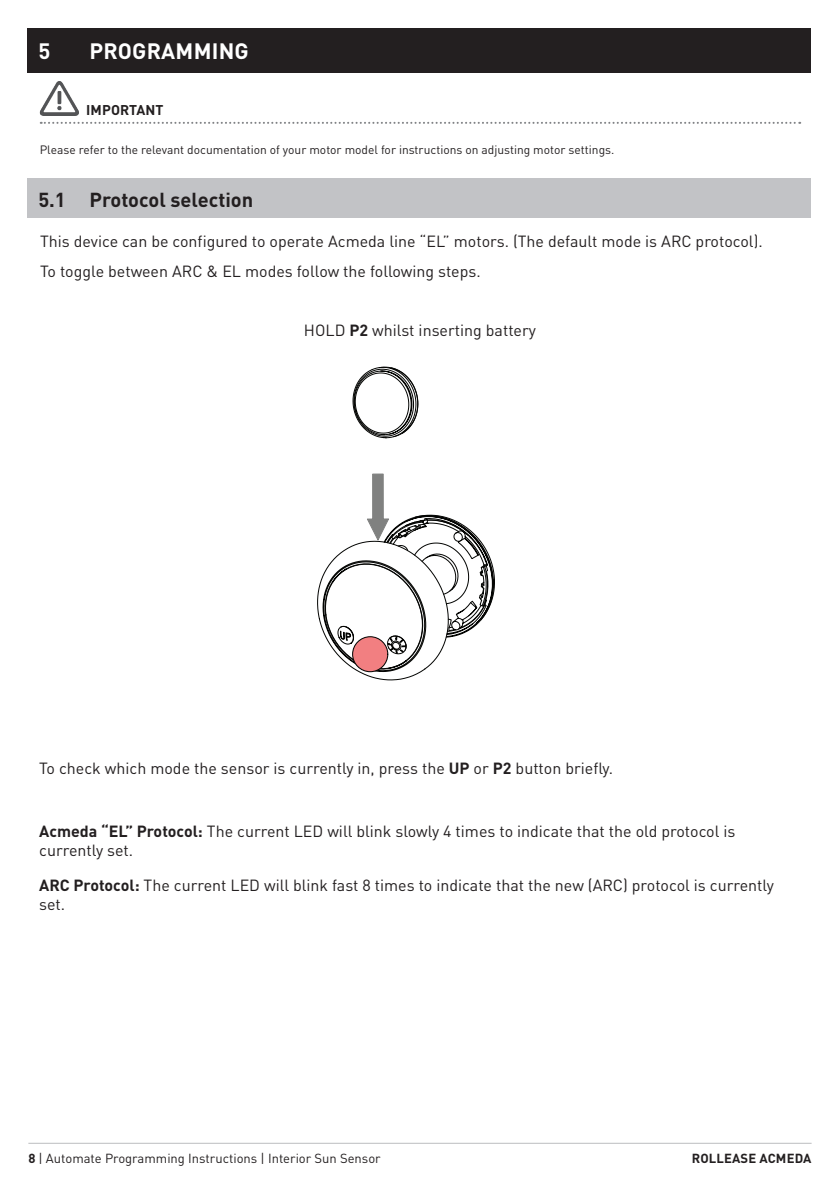
<style>
.page{position:relative;width:840px;height:1191px;background:#fff}
.page>*{position:absolute;margin:0;border:0;box-sizing:border-box;transform-origin:0 0}
.t1{font:700 22px "DINOT";letter-spacing:.01em;color:#fff}
.t2{font:700 20px "DINOT";color:#231f20}
.Copy{font:16px/19.2px "DINOT";color:#231f20}
.Important_Heading{font:700 14px "DINOT";letter-spacing:.01em;color:#231f20}
.t3{font:13px "DINOT";color:#231f20}
.t4{font:700 13px "DINOT";letter-spacing:.01em;color:#231f20}
.Important_Copy{font:12px "DINOT";color:#231f20}
.s1{font-weight:700}
</style>
<div class="page">
<hr style="left:28px;top:1142px;width:783px;height:1px;background:#bcbdc0">
<div style="left:27px;top:28px;width:782px;height:45px;background:#231f20"></div>
<div style="left:27px;top:178px;width:782px;height:40px;background:#c2c3c6"></div>
<svg style="left:41px;top:122px;width:758px;height:2px"></svg>
<img style="left:40px;top:81px;width:39px;height:34px">
<svg style="left:352px;top:367px;width:66px;height:71px"></svg>
<svg style="left:317px;top:473px;width:177px;height:207px"></svg>
<div style="left:352px;top:636px;width:36px;height:36px;border:1px solid #040503;border-radius:50%"></div>
<p class="t1" style="left:38px;top:36px;width:13px">5</p>
<p class="t1" style="left:89px;top:36px;width:161px">PROGRAMMING</p>
<p class="Important_Heading" style="left:86px;top:101px;width:79px">IMPORTANT</p>
<p class="Important_Copy" style="left:40px;top:142px;width:576px">Please refer to the relevant documentation of your motor model for instructions on adjusting motor settings.</p>
<p class="t2" style="left:38px;top:187px;width:216px">5.1 Protocol selection</p>
<p class="Copy" style="left:40px;top:231px;width:723px">This device can be configured to operate Acmeda line “EL” motors. (The default mode is ARC protocol).</p>
<p class="Copy" style="left:40px;top:262px;width:442px">To toggle between ARC &amp; EL modes follow the following steps.</p>
<p class="Copy" style="left:304px;top:320px;width:233px">HOLD <span class="s1">P2</span> whilst inserting battery</p>
<p class="Copy" style="left:39px;top:758px;width:575px">To check which mode the sensor is currently in, press the <span class="s1">UP</span> or <span class="s1">P2</span> button briefly.</p>
<p class="Copy" style="left:39px;top:821px;width:697px"><span class="s1">Acmeda “EL” Protocol:</span> The current LED will blink slowly 4 times to indicate that the old protocol is currently set.</p>
<p class="Copy" style="left:39px;top:875px;width:735px"><span class="s1">ARC Protocol:</span> The current LED will blink fast 8 times to indicate that the new (ARC) protocol is currently set.</p>
<p class="t3" style="left:28px;top:1149px;width:354px"><span class="s1">8</span> | Automate Programming Instructions | Interior Sun Sensor</p>
<p class="t4" style="left:691px;top:1149px;width:121px">ROLLEASE ACMEDA</p>
</div>
